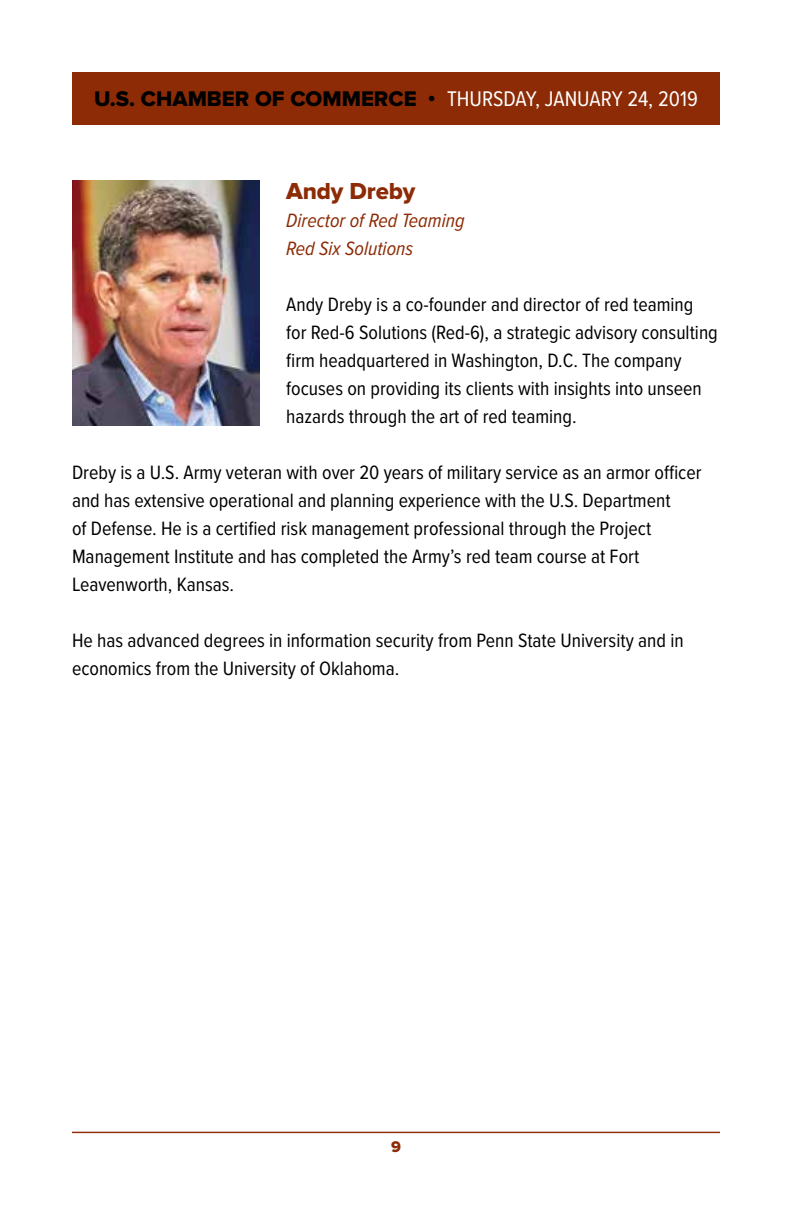
<style>
.page{position:relative;width:792px;height:1224px;background:#fff}
.page>*{position:absolute;margin:0;border:0;box-sizing:border-box;transform-origin:0 0}
.t1{font:24px "Proxima Nova Extrabld";letter-spacing:-.005em;color:#8c2b05}
.t2{font:22px "Proxima Nova Cond";color:#fff}
.t3{font:20px/28px "Proxima Nova Cond";color:#000}
.t4{font:italic 20px/28px "Proxima Nova Cond";color:#8c2b05}
.t5{font:16px "Proxima Nova Extrabld";color:#8c2b05}
.s1{font-family:"Proxima Nova Extrabld";color:#000}
</style>
<div class="page">
<hr style="left:72px;top:1132px;width:648px;height:1px;background:#8c2b05">
<div style="left:72px;top:72px;width:648px;height:52px;background:#8c2b05"></div>
<img style="left:72px;top:181px;width:187px;height:245px">
<p class="t2" style="left:94px;top:82px;width:605px"><span class="s1">U.S. CHAMBER OF COMMERCE •</span> THURSDAY, JANUARY 24, 2019</p>
<p class="t1" style="left:286px;top:177px;width:131px">Andy Dreby</p>
<p class="t4" style="left:286px;top:205px;width:180px">Director of Red Teaming<br>Red Six Solutions</p>
<p class="t3" style="left:286px;top:289px;width:433px">Andy Dreby is a co-founder and director of red teaming for Red-6 Solutions (Red-6), a strategic advisory consulting firm headquartered in Washington, D.C. The company focuses on providing its clients with insights into unseen hazards through the art of red teaming.</p>
<p class="t3" style="left:72px;top:457px;width:631px">Dreby is a U.S. Army veteran with over 20 years of military service as an armor officer and has extensive operational and planning experience with the U.S. Department<br>of Defense. He is a certified risk management professional through the Project Management Institute and has completed the Army’s red team course at Fort Leavenworth, Kansas.</p>
<p class="t3" style="left:72px;top:625px;width:613px">He has advanced degrees in information security from Penn State University and in economics from the University of Oklahoma.</p>
<p class="t5" style="left:391px;top:1138px;width:11px">9</p>
</div>
